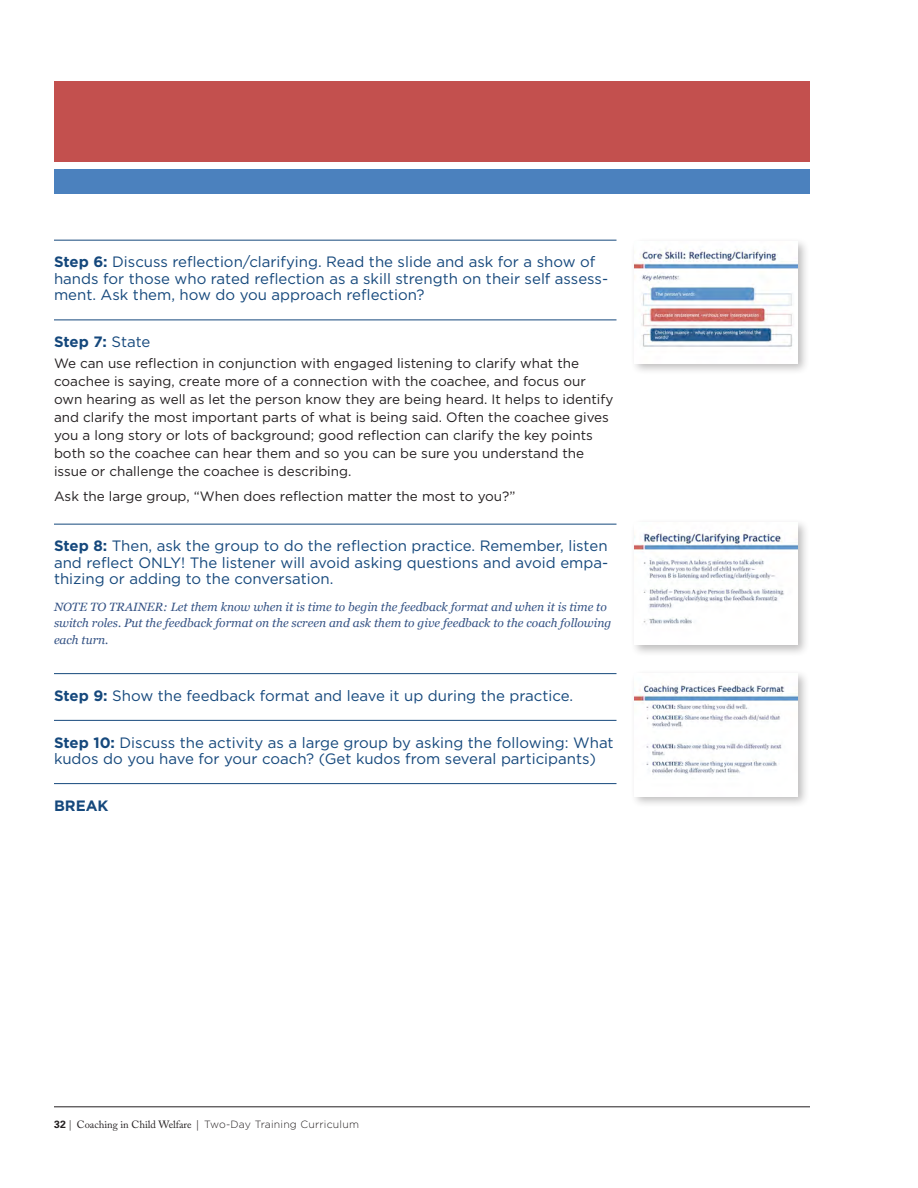
<style>
.page{position:relative;width:918px;height:1188px;background:#fff}
.page>*{position:absolute;margin:0;border:0;box-sizing:border-box;transform-origin:0 0}
.Step{font:15px/16.5px "Gotham";color:#15487c}
.Step-2{font:700 15px "Gotham";color:#15487c}
.body{font:13.5px/18px "Gotham";color:#231f20}
.notes{font:italic 12px/16.5px "Georgia";color:#355385}
.t1{font:300 10.5px "Gotham";letter-spacing:.02em;color:#231f20}
.s1{font-weight:700}
.s2{font-weight:400}
.s3{font-family:"Univers LT Std";font-weight:700}
.s4{font-family:"Univers LT Std";font-stretch:condensed}
.s5{font-family:"Adobe Caslon Pro";font-weight:400}
</style>
<div class="page">
<hr style="left:54px;top:1107px;width:756px;height:1px;background:#231f20">
<hr style="left:54px;top:240px;width:562px;height:1px;background:#15487c">
<hr style="left:54px;top:320px;width:562px;height:1px;background:#15487c">
<hr style="left:54px;top:524px;width:562px;height:1px;background:#15487c">
<hr style="left:54px;top:673px;width:562px;height:1px;background:#15487c">
<hr style="left:54px;top:720px;width:562px;height:1px;background:#15487c">
<hr style="left:54px;top:783px;width:562px;height:1px;background:#15487c">
<div style="left:630px;top:518px;width:179px;height:139px;background:#231f20;opacity:.3"></div>
<img style="left:634px;top:523px;width:163px;height:122px">
<div style="left:54px;top:82px;width:756px;height:80px;background:#c3504e"></div>
<div style="left:54px;top:170px;width:755px;height:24px;background:#4b81be"></div>
<div style="left:630px;top:237px;width:179px;height:139px;background:#231f20;opacity:.3"></div>
<img style="left:634px;top:241px;width:163px;height:122px">
<div style="left:630px;top:669px;width:179px;height:139px;background:#231f20;opacity:.3"></div>
<img style="left:634px;top:674px;width:163px;height:122px">
<p class="Step" style="left:54px;top:254px;width:556px"><span class="s1">Step 6:</span> Discuss reflection/clarifying. Read the slide and ask for a show of hands for those who rated reflection as a skill strength on their self assess&shy;ment. Ask them, how do you approach reflection?</p>
<p class="Step-2" style="left:54px;top:332px;width:98px">Step 7: <span class="s2">State</span></p>
<p class="body" style="left:54px;top:355px;width:561px">We can use reflection in conjunction with engaged listening to clarify what the coachee is saying, create more of a connection with the coachee, and focus our own hearing as well as let the person know they are being heard. It helps to identify and clarify the most important parts of what is being said. Often the coachee gives you a long story or lots of background; good reflection can clarify the key points both so the coachee can hear them and so you can be sure you understand the issue or challenge the coachee is describing.</p>
<p class="body" style="left:54px;top:487px;width:463px">Ask the large group, “When does reflection matter the most to you?”</p>
<p class="Step" style="left:54px;top:538px;width:556px;text-align:justify"><span class="s1">Step 8:</span> Then, ask the group to do the reflection practice. Remember, listen and reflect ONLY! The listener will avoid asking questions and avoid empa&shy;thizing or adding to the conversation.</p>
<p class="notes" style="left:54px;top:599px;width:559px">NOTE TO TRAINER: Let them know when it is time to begin the feedback format and when it is time to switch roles. Put the feedback format on the screen and ask them to give feedback to the coach following each turn.</p>
<p class="Step" style="left:54px;top:687px;width:521px"><span class="s1">Step 9:</span> Show the feedback format and leave it up during the practice.</p>
<p class="Step" style="left:54px;top:734px;width:561px"><span class="s1">Step 10:</span> Discuss the activity as a large group by asking the following: What kudos do you have for your coach? (Get kudos from several participants)</p>
<p class="Step-2" style="left:54px;top:796px;width:56px">BREAK</p>
<p class="t1" style="left:54px;top:1119px;width:307px"><span class="s3">32</span> <span class="s4">|</span> <span class="s5">Coaching in Child Welfare</span> <span class="s4">|</span> Two-Day Training Curriculum</p>
</div>
